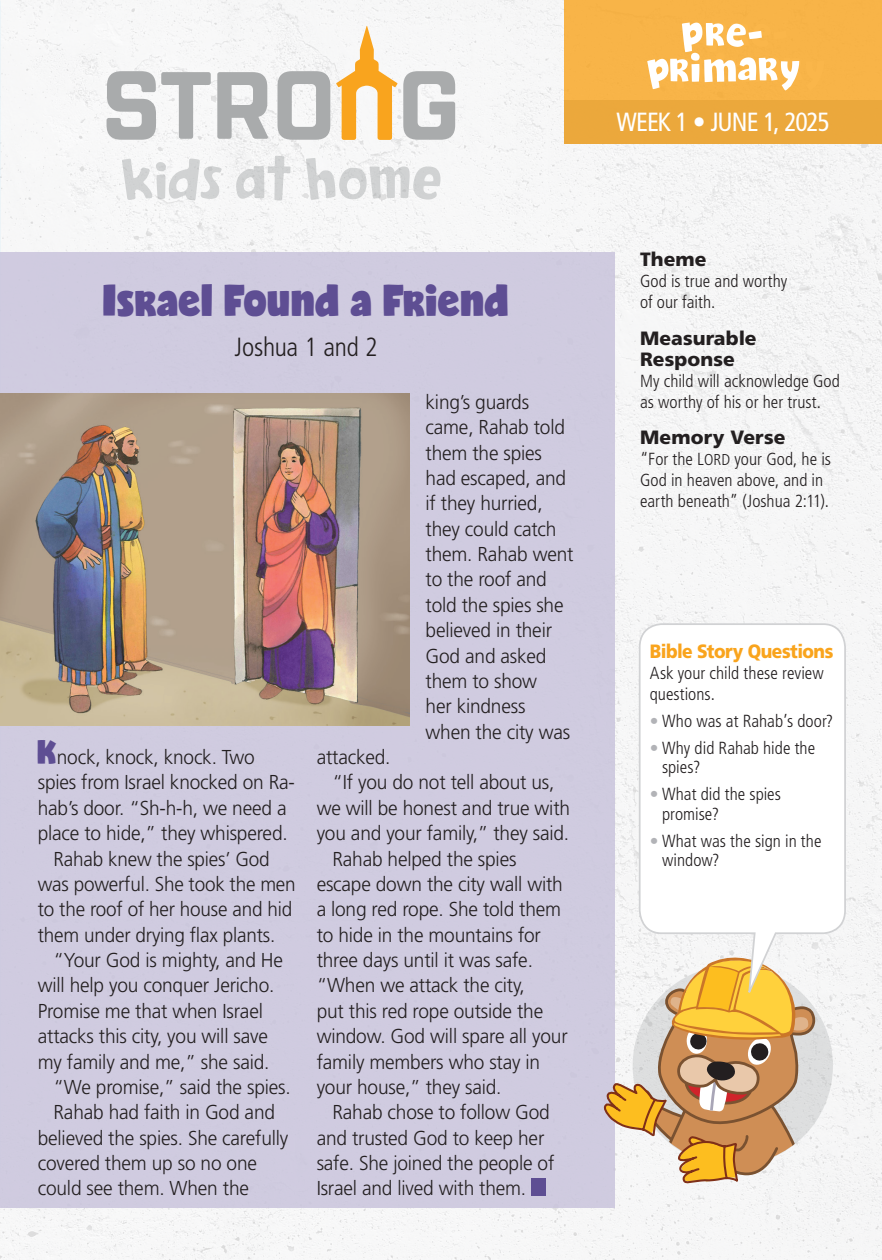
<style>
.page{position:relative;width:882px;height:1260px;background:#fff}
.page>*{position:absolute;margin:0;border:0;box-sizing:border-box;transform-origin:0 0}
.t1{font:42px "Candy";letter-spacing:.005em;color:#5e4e93}
.t2{font:condensed 26.25px "Frutiger LT Std";letter-spacing:-.04em;color:#fff}
.Passage{font:300 condensed 26.25px "Frutiger LT Std";letter-spacing:-.01em;color:#231f20}
.body{font:300 20.12px/25.4px "Frutiger LT Std";letter-spacing:-.01em;color:#231f20;scale:.95 1}
._1st_Paragraph{font:300 20.12px/25.4px "Frutiger LT Std";letter-spacing:-.01em;color:#231f20;scale:.95 1}
.body-2{font:300 20.12px/25.4px "Frutiger LT Std";letter-spacing:-.01em;color:#231f20;scale:.94 1}
.Head{font:900 19.25px/21px "Frutiger LT Std";letter-spacing:.005em;color:#231f20}
.Bible_Story_Questions_Head{font:900 19.25px "Frutiger LT Std";letter-spacing:-.03em;color:#f9a41d;scale:.9 1}
.Body_Sidebar{font:300 condensed 17.5px/21px "Frutiger LT Std";color:#231f20}
.s1{font-family:"Candy";font-weight:400;font-size:31.5px;color:#5e4e93}
.s2{font-size:15.75px}
.s3{color:#b2b3b7}
</style>
<div class="page">
<img style="left:0;top:0;width:882px;height:1260px">
<div style="left:564px;top:0;width:318px;height:144px;background:#f7b347"></div>
<svg style="left:647px;top:23px;width:153px;height:67px"></svg>
<svg style="left:107px;top:71px;width:104px;height:69px"></svg>
<svg style="left:217px;top:72px;width:51px;height:67px"></svg>
<svg style="left:278px;top:71px;width:52px;height:69px"></svg>
<svg style="left:336px;top:26px;width:119px;height:114px"></svg>
<svg style="left:306px;top:158px;width:138px;height:42px"></svg>
<svg style="left:232px;top:156px;width:59px;height:46px"></svg>
<svg style="left:122px;top:158px;width:100px;height:43px"></svg>
<hr style="left:0;top:0;width:1px;height:1172px;background:#edf4f7">
<div style="left:0;top:252px;width:614px;height:955px;background:#d0cbe0"></div>
<div style="left:633px;top:965px;width:200px;height:201px;background:#dddedf;border-radius:50%"></div>
<svg style="left:590px;top:944px;width:228px;height:316px"></svg>
<svg style="left:638px;top:622px;width:209px;height:381px"></svg>
<div style="left:531px;top:1178px;width:15px;height:17px;background:#5e4e93"></div>
<img style="left:0;top:393px;width:410px;height:333px">
<p class="t2" style="left:616px;top:106px;width:215px">WEEK 1 • JUNE 1, 2025</p>
<p class="t1" style="left:103px;top:282px;width:407px">Israel Found a Friend</p>
<p class="Passage" style="left:234px;top:332px;width:145px">Joshua 1 and 2</p>
<p class="_1st_Paragraph" style="left:38px;top:745px;width:272px"><span class="s1">K</span>nock, knock, knock. Two spies from Israel knocked on Ra&shy;hab’s door. “Sh-h-h, we need a place to hide,” they whispered.</p>
<p class="body-2" style="left:38px;top:846px;width:276px;text-indent:16px">Rahab knew the spies’ God was powerful. She took the men to the roof of her house and hid them under drying flax plants.</p>
<p class="body" style="left:38px;top:948px;width:260px;text-indent:16px">“Your God is mighty, and He will help you conquer Jericho.<br>Promise me that when Israel attacks this city, you will save my family and me,” she said.</p>
<p class="body" style="left:54px;top:1075px;width:251px">“We promise,” said the spies.</p>
<p class="body" style="left:38px;top:1100px;width:265px;text-indent:16px">Rahab had faith in God and believed the spies. She carefully covered them up so no one could see them. When the</p>
<p class="body" style="left:426px;top:389px;width:157px">king’s guards came, Rahab told them the spies had escaped, and if they hurried, they could catch them. Rahab went to the roof and told the spies she believed in their<br>God and asked them to show<br>her kindness when the city was</p>
<p class="body" style="left:317px;top:745px;width:79px">attacked.</p>
<p class="body" style="left:317px;top:770px;width:268px;text-align:center">“If you do not tell about us,<br>we will be honest and true with you and your family,” they said.</p>
<p class="body" style="left:317px;top:846px;width:266px;text-indent:16px">Rahab helped the spies escape down the city wall with a long red rope. She told them to hide in the mountains for three days until it was safe. “When we attack the city,<br>put this red rope outside the window. God will spare all your family members who stay in your house,” they said.</p>
<p class="body" style="left:317px;top:1100px;width:252px;text-indent:16px">Rahab chose to follow God and trusted God to keep her safe. She joined the people of<br>Israel and lived with them.</p>
<p class="Head" style="left:640px;top:249px;width:68px">Theme</p>
<p class="Body_Sidebar" style="left:640px;top:271px;width:149px">God is true and worthy of our faith.</p>
<p class="Head" style="left:640px;top:327px;width:118px">Measurable<br>Response</p>
<p class="Body_Sidebar" style="left:640px;top:370px;width:201px">My child will acknowledge God as worthy of his or her trust.</p>
<p class="Head" style="left:640px;top:427px;width:147px">Memory Verse</p>
<p class="Body_Sidebar" style="left:640px;top:449px;width:192px">“For the L<span class="s2">ORD</span> your God, he is<br>God in heaven above, and in earth beneath” (Joshua 2:11).</p>
<p class="Bible_Story_Questions_Head" style="left:650px;top:639px;width:206px">Bible Story Questions</p>
<p class="Body_Sidebar" style="left:650px;top:662px;width:176px">Ask your child these review questions.</p>
<p class="Body_Sidebar" style="left:650px;top:710px;width:185px"><span class="s3">•</span> Who was at Rahab’s door?</p>
<p class="Body_Sidebar" style="left:662px;top:738px;width:155px;line-height:19.2px;text-indent:-12px"><span class="s3">•</span> Why did Rahab hide the spies?</p>
<p class="Body_Sidebar" style="left:662px;top:785px;width:120px;line-height:19.2px;text-indent:-12px"><span class="s3">•</span> What did the spies promise?</p>
<p class="Body_Sidebar" style="left:662px;top:831px;width:161px;line-height:19.2px;text-indent:-12px"><span class="s3">•</span> What was the sign in the window?</p>
</div>
